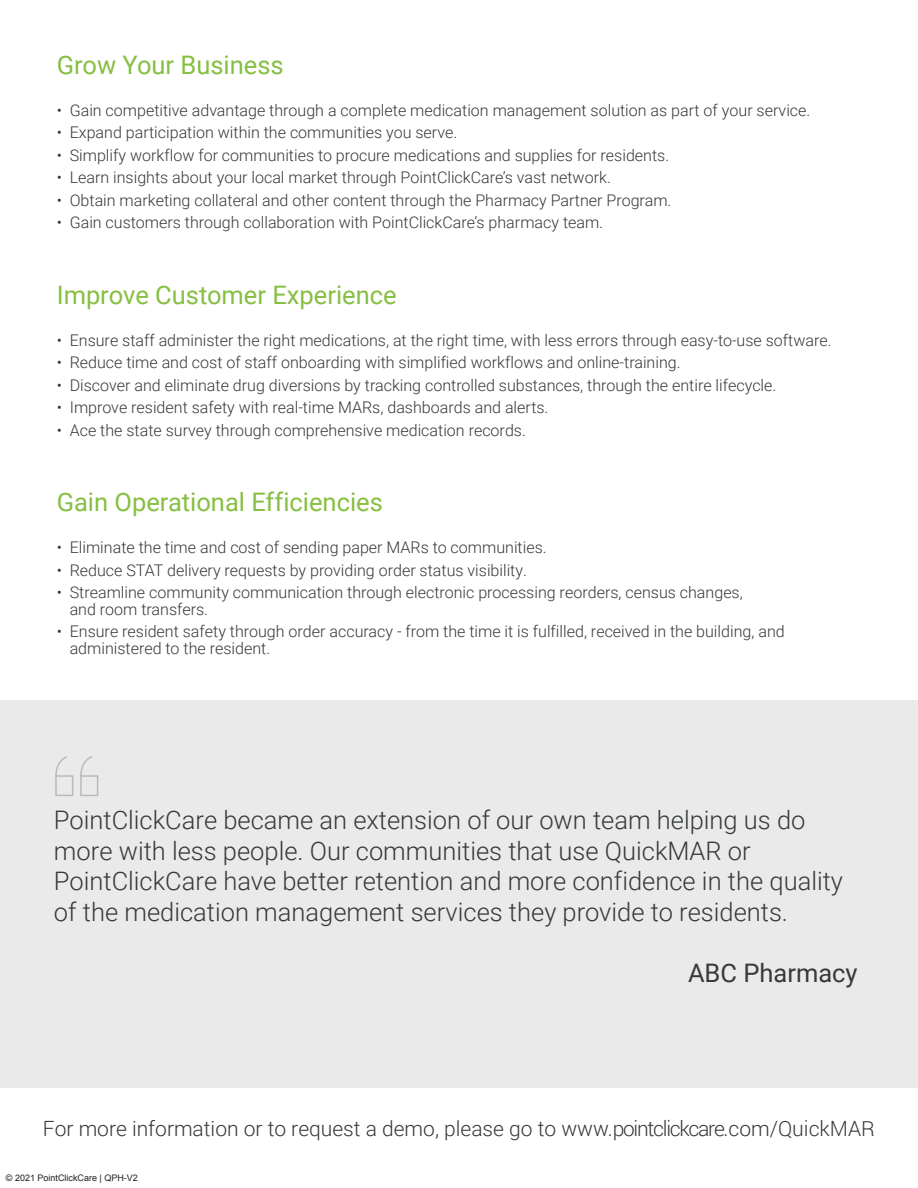
<style>
.page{position:relative;width:918px;height:1188px;background:#fff}
.page>*{position:absolute;margin:0;border:0;box-sizing:border-box;transform-origin:0 0}
.t1{font:300 25.5px/30.6px "Roboto";color:#353a37}
.t2{font:25.5px "Roboto";color:#86bf41}
.t3{font:25.5px "Roboto";color:#353a37}
.t4{font:300 21px "Roboto";color:#353a37}
.t5{font:300 16.05px/22.5px "Roboto";color:#353a37}
.t6{font:9px "Arial";color:#231f20}
</style>
<div class="page">
<div style="left:0;top:700px;width:918px;height:387px;background:#eaeaea"></div>
<svg style="left:55px;top:756px;width:44px;height:40px"></svg>
<h1 class="t2" style="left:57px;top:55px;width:228px">Grow Your Business</h1>
<p class="t5" style="left:57px;top:100px;width:755px">ï Gain competitive advantage through a complete medication management solution as part of your service. ï Expand participation within the communities you serve.<br>ï Simplify workflow for communities to procure medications and supplies for residents.<br>ï Learn insights about your local market through PointClickCare’s vast network.<br>ï Obtain marketing collateral and other content through the Pharmacy Partner Program.<br>ï Gain customers through collaboration with PointClickCare’s pharmacy team.</p>
<h1 class="t2" style="left:57px;top:285px;width:341px">Improve Customer Experience</h1>
<p class="t5" style="left:57px;top:330px;width:776px">ï Ensure staff administer the right medications, at the right time, with less errors through easy-to-use software. ï Reduce time and cost of staff onboarding with simplified workflows and online-training.<br>ï Discover and eliminate drug diversions by tracking controlled substances, through the entire lifecycle.<br>ï Improve resident safety with real-time MARs, dashboards and alerts.<br>ï Ace the state survey through comprehensive medication records.</p>
<h1 class="t2" style="left:57px;top:492px;width:328px">Gain Operational Efficiencies</h1>
<p class="t5" style="left:57px;top:538px;width:688px">ï Eliminate the time and cost of sending paper MARs to communities.<br>ï Reduce STAT delivery requests by providing order status visibility.<br>ï Streamline community communication through electronic processing reorders, census changes,</p>
<p class="t5" style="left:57px;top:599px;width:730px;text-indent:13px">and room transfers.<br>ï Ensure resident safety through order accuracy - from the time it is fulfilled, received in the building, and</p>
<p class="t5" style="left:70px;top:638px;width:202px">administered to the resident.</p>
<p class="t1" style="left:54px;top:807px;width:791px">PointClickCare became an extension of our own team helping us do more with less people. Our communities that use QuickMAR or PointClickCare have better retention and more confidence in the quality of the medication management services they provide to residents.</p>
<h1 class="t3" style="left:688px;top:963px;width:171px">ABC Pharmacy</h1>
<h2 class="t4" style="left:43px;top:1120px;width:834px">For more information or to request a demo, please go to www.pointclickcare.com/QuickMAR</h2>
<p class="t6" style="left:6px;top:1174px;width:134px">© 2021 PointClickCare | QPH-V2</p>
</div>
